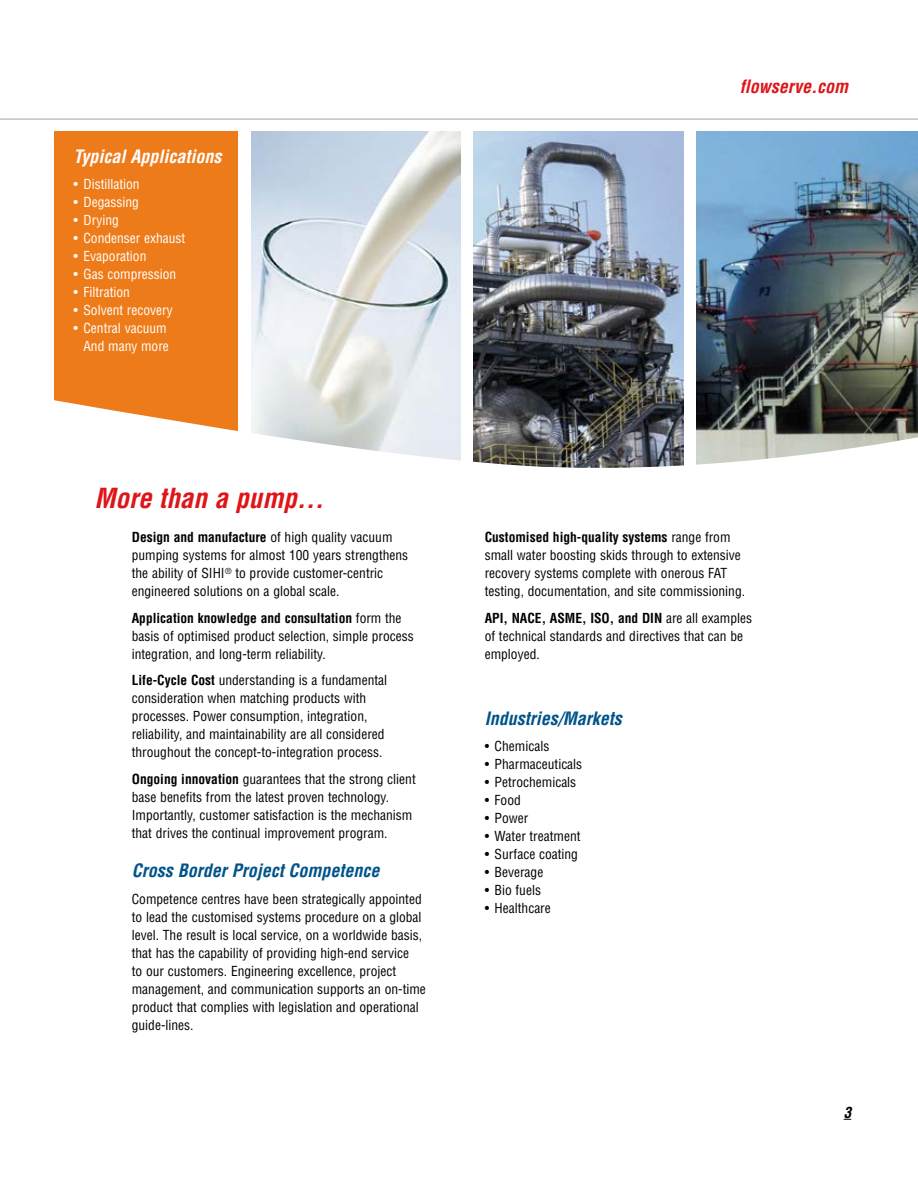
<style>
.page{position:relative;width:918px;height:1188px;background:#fff}
.page>*{position:absolute;margin:0;border:0;box-sizing:border-box;transform-origin:0 0}
.t1{font:italic 700 condensed 27px "Helvetica LT Std";color:#de1619}
.t2{font:italic 700 condensed 18px "Helvetica LT Std";color:#005489}
.t3{font:italic 700 condensed 18px "Helvetica LT Std";color:#fff}
.t4{font:italic 700 condensed 18px "Helvetica LT Std";color:#de1619}
.t5{font:italic 700 condensed 15px "Helvetica LT Std";color:#000}
.t6{font:condensed 13.5px/18px "Helvetica LT Std";color:#000}
.t7{font:condensed 13.5px/18px "Helvetica LT Std";color:#fff;text-align:right}
.s1{font-weight:700}
</style>
<div class="page">
<hr style="left:0;top:119px;width:918px;height:1px;background:#aaa097">
<div style="left:54px;top:132px;width:183px;height:326px;background:#ee7b19"></div>
<img style="left:251px;top:132px;width:210px;height:257px">
<img style="left:474px;top:132px;width:209px;height:257px">
<img style="left:696px;top:132px;width:222px;height:257px">
<svg style="left:54px;top:389px;width:864px;height:79px"></svg>
<h2 class="t3" style="left:74px;top:145px;width:149px">Typical Applications</h2>
<p class="t7" style="left:74px;top:175px;width:68px">• Distillation</p>
<p class="t7" style="left:74px;top:193px;width:67px">• Degassing</p>
<p class="t7" style="left:74px;top:211px;width:47px">• Drying</p>
<p class="t7" style="left:74px;top:229px;width:113px">• Condenser exhaust</p>
<p class="t7" style="left:74px;top:247px;width:74px">• Evaporation</p>
<p class="t7" style="left:74px;top:265px;width:104px">• Gas compression</p>
<p class="t7" style="left:74px;top:283px;width:58px">• Filtration</p>
<p class="t7" style="left:74px;top:301px;width:101px">• Solvent recovery</p>
<p class="t7" style="left:74px;top:319px;width:97px">• Central vacuum<br>And many more</p>
<h1 class="t1" style="left:95px;top:481px;width:231px">More than a pump...</h1>
<p class="t6" style="left:132px;top:528px;width:278px"><span class="s1">Design and manufacture</span> of high quality vacuum pumping systems for almost 100 years strengthens the ability of SIHI<sup>®</sup> to provide customer-centric engineered solutions on a global scale.</p>
<p class="t6" style="left:132px;top:609px;width:284px"><span class="s1">Application knowledge and consultation</span> form the basis of optimised product selection, simple process integration, and long-term reliability.</p>
<p class="t6" style="left:132px;top:671px;width:257px"><span class="s1">Life-Cycle Cost</span> understanding is a fundamental consideration when matching products with processes. Power consumption, integration, reliability, and maintainability are all considered throughout the concept-to-integration process.</p>
<p class="t6" style="left:132px;top:770px;width:285px"><span class="s1">Ongoing innovation</span> guarantees that the strong client base benefits from the latest proven technology.<br>Importantly, customer satisfaction is the mechanism that drives the continual improvement program.</p>
<h2 class="t2" style="left:132px;top:859px;width:249px">Cross Border Project Competence</h2>
<p class="t6" style="left:132px;top:890px;width:296px">Competence centres have been strategically appointed to lead the customised systems procedure on a global level. The result is local service, on a worldwide basis, that has the capability of providing high-end service<br>to our customers. Engineering excellence, project management, and communication supports an on-time product that complies with legislation and operational guide-lines.</p>
<h2 class="t4" style="left:740px;top:75px;width:110px">flowserve.com</h2>
<p class="t6" style="left:485px;top:528px;width:262px"><span class="s1">Customised high-quality systems</span> range from small water boosting skids through to extensive recovery systems complete with onerous FAT testing, documentation, and site commissioning.</p>
<p class="t6" style="left:485px;top:609px;width:269px"><span class="s1">API, NACE, ASME, ISO, and DIN</span> are all examples of technical standards and directives that can be employed.</p>
<h2 class="t2" style="left:485px;top:707px;width:138px">Industries/Markets</h2>
<p class="t6" style="left:485px;top:737px;width:66px">• Chemicals</p>
<p class="t6" style="left:485px;top:755px;width:99px">• Pharmaceuticals</p>
<p class="t6" style="left:485px;top:773px;width:93px">• Petrochemicals</p>
<p class="t6" style="left:485px;top:791px;width:38px">• Food</p>
<p class="t6" style="left:485px;top:809px;width:45px">• Power</p>
<p class="t6" style="left:485px;top:827px;width:97px">• Water treatment</p>
<p class="t6" style="left:485px;top:845px;width:95px">• Surface coating</p>
<p class="t6" style="left:485px;top:863px;width:60px">• Beverage</p>
<p class="t6" style="left:485px;top:881px;width:58px">• Bio fuels</p>
<p class="t6" style="left:485px;top:899px;width:68px">• Healthcare</p>
<p class="t5" style="left:844px;top:1103px;width:9px">3</p>
</div>
